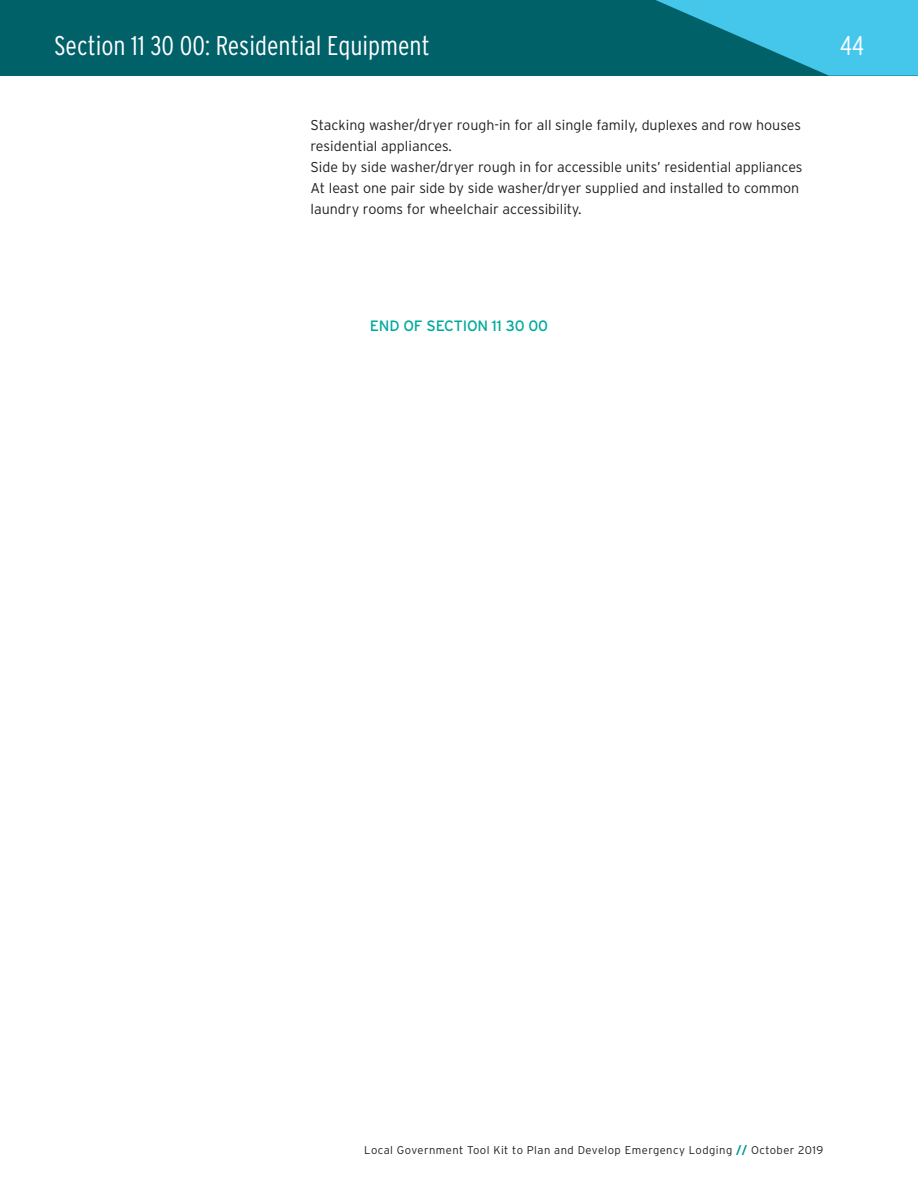
<style>
.page{position:relative;width:918px;height:1188px;background:#fff}
.page>*{position:absolute;margin:0;border:0;box-sizing:border-box;transform-origin:0 0}
.t1{font:300 condensed 27px "Interstate";color:#fff}
.Sec_6_End_Section{font:15px "Interstate";letter-spacing:-.01em;color:#00aa9d}
.t2{font:300 14.25px/21px "Interstate";color:#231f20}
.t3{font:300 11.25px "Interstate";letter-spacing:.04em;color:#231f20}
.s1{font-weight:700;color:#00948b}
</style>
<div class="page">
<div style="left:0;top:0;width:918px;height:76px;background:#006169"></div>
<svg style="left:656px;top:0;width:262px;height:76px"></svg>
<h1 class="t1" style="left:54px;top:29px;width:377px">Section 11 30 00: Residential Equipment</h1>
<h1 class="t1" style="left:840px;top:29px;width:25px">44</h1>
<p class="t2" style="left:310px;top:114px;width:494px">Stacking washer/dryer rough-in for all single family, duplexes and row houses residential appliances.<br>Side by side washer/dryer rough in for accessible units’ residential appliances At least one pair side by side washer/dryer supplied and installed to common laundry rooms for wheelchair accessibility.</p>
<p class="Sec_6_End_Section" style="left:370px;top:316px;width:180px">END OF SECTION 11 30 00</p>
<p class="t3" style="left:364px;top:1143px;width:461px">Local Government Tool Kit to Plan and Develop Emergency Lodging <span class="s1">//</span> October 2019</p>
</div>
